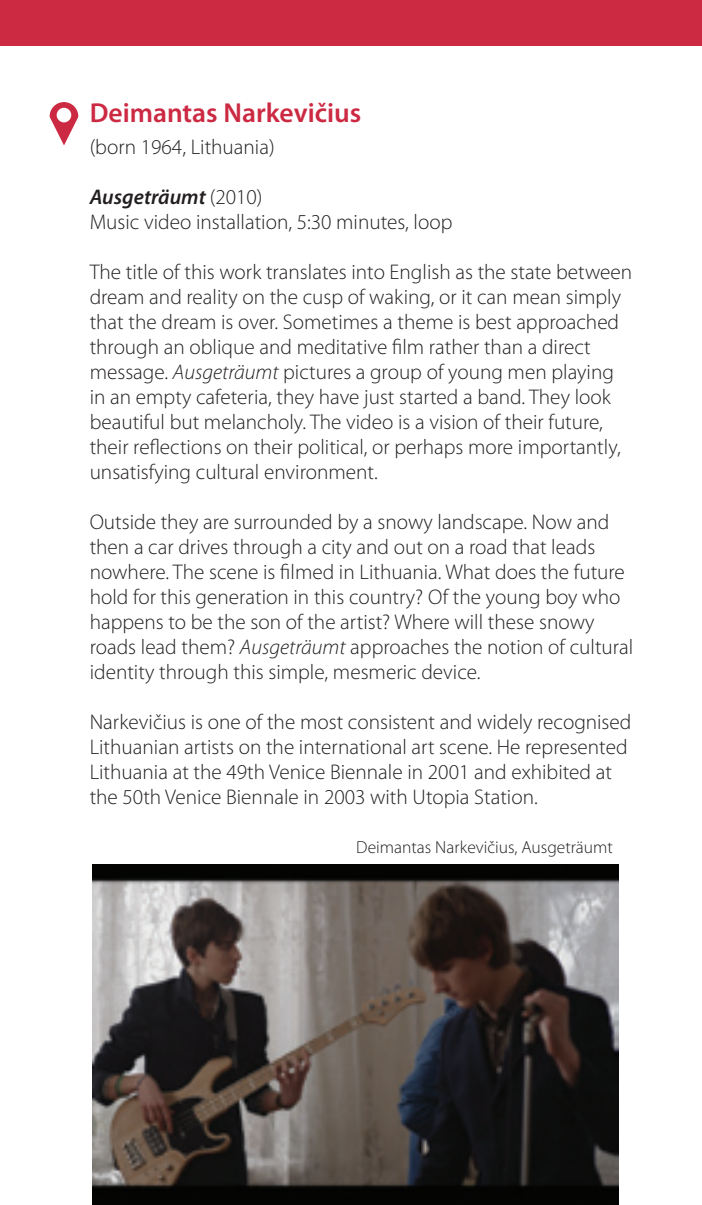
<style>
.page{position:relative;width:702px;height:1205px;background:#fff}
.page>*{position:absolute;margin:0;border:0;box-sizing:border-box;transform-origin:0 0}
.Red_Name{font:600 27.5px "Myriad Pro";color:#cc2942}
.main_body{font:300 21.25px/25px "Myriad Pro";color:#231f20}
.main_body-2{font:italic 600 21.25px "Myriad Pro";color:#231f20}
.main_body-3{font:300 17.5px "Myriad Pro";color:#231f20}
.s1{font-weight:300;font-style:normal}
.s2{font-style:italic}
</style>
<div class="page">
<img style="left:92px;top:865px;width:526px;height:340px">
<svg style="left:50px;top:102px;width:28px;height:43px"></svg>
<div style="left:0;top:0;width:702px;height:45px;background:#cc2942"></div>
<p class="Red_Name" style="left:90px;top:95px;width:273px">Deimantas Narkevičius</p>
<p class="main_body" style="left:90px;top:134px;width:186px">(born 1964, Lithuania)</p>
<p class="main_body-2" style="left:90px;top:183px;width:174px">Ausgeträumt <span class="s1">(2010)</span></p>
<p class="main_body" style="left:90px;top:209px;width:364px">Music video installation, 5:30 minutes, loop</p>
<p class="main_body" style="left:90px;top:259px;width:544px">The title of this work translates into English as the state between dream and reality on the cusp of waking, or it can mean simply that the dream is over. Sometimes a theme is best approached through an oblique and meditative film rather than a direct message. <span class="s2">Ausgeträumt</span> pictures a group of young men playing in an empty cafeteria, they have just started a band. They look beautiful but melancholy. The video is a vision of their future, their reflections on their political, or perhaps more importantly, unsatisfying cultural environment.</p>
<p class="main_body" style="left:90px;top:509px;width:545px">Outside they are surrounded by a snowy landscape. Now and then a car drives through a city and out on a road that leads nowhere. The scene is filmed in Lithuania. What does the future hold for this generation in this country? Of the young boy who happens to be the son of the artist? Where will these snowy roads lead them? <span class="s2">Ausgeträumt</span> approaches the notion of cultural identity through this simple, mesmeric device.</p>
<p class="main_body" style="left:90px;top:709px;width:543px">Narkevičius is one of the most consistent and widely recognised Lithuanian artists on the international art scene. He represented Lithuania at the 49th Venice Biennale in 2001 and exhibited at the 50th Venice Biennale in 2003 with Utopia Station.</p>
<p class="main_body-3" style="left:356px;top:837px;width:258px">Deimantas Narkevičius, Ausgeträumt</p>
</div>
